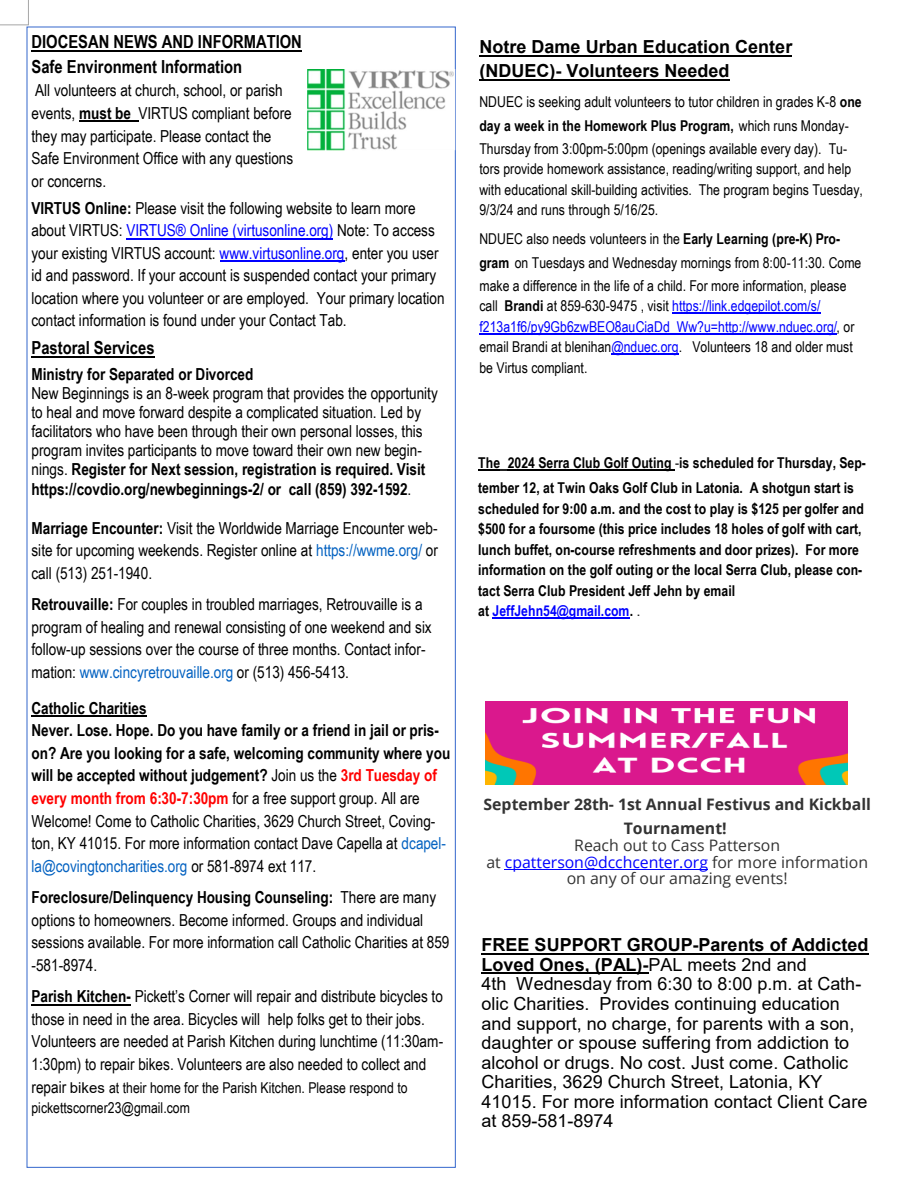
<style>
.page{position:relative;width:918px;height:1188px;background:#fff}
.page>*{position:absolute;margin:0;border:0;box-sizing:border-box;transform-origin:0 0}
.t1{font:18px/19.6px "Arial";color:#000}
.t2{font:700 18px "Arial Narrow";color:#000}
.t3{font:700 18px/23.4px "Arial";color:#000}
.t4{font:16.65px "Arial Narrow";color:#000}
.t5{font:16.5px/22.5px "Arial Narrow";color:#000}
.t6{font:700 16.5px "Arial Narrow";color:#000}
.t7{font:15.9px/16.8px "Open Sans";color:#333;text-align:center}
.t8{font:700 15.9px/23.5px "Open Sans";color:#333;text-align:center}
.t9{font:15px/23.1px "Arial Narrow";color:#000}
.t10{font:700 15px/20.5px "Arial Narrow";letter-spacing:.005em;color:#000}
.t11{font:15px/20.4px "Arial Narrow";color:#00f}
.s1{font-weight:700}
.s2{color:#00f}
.s3{color:#0462c1}
.s4{font-weight:700;color:#f00}
.s5{font-size:16.5px}
.s6{font-family:"Arial"}
.s7{color:#000}
.s8{font-weight:700;color:#000}
.s9{font-weight:400}
.s10{font-family:"Arial";font-weight:400;color:#222}
</style>
<div class="page">
<svg style="left:0;top:0;width:29px;height:25px"></svg>
<hr style="left:32px;top:50px;width:270px;height:1px;background:#000">
<hr style="left:79px;top:121px;width:59px;height:1px;background:#000">
<hr style="left:126px;top:238px;width:207px;height:1px;background:#00f">
<hr style="left:220px;top:260px;width:125px;height:2px;background:#00f">
<hr style="left:32px;top:356px;width:123px;height:1px;background:#000">
<hr style="left:32px;top:716px;width:115px;height:1px;background:#000">
<hr style="left:32px;top:1004px;width:99px;height:1px;background:#000">
<img style="left:307px;top:69px;width:148px;height:82px">
<svg style="left:478px;top:470px;width:30px;height:1px"></svg>
<hr style="left:508px;top:470px;width:167px;height:1px;background:#000">
<hr style="left:492px;top:618px;width:138px;height:1px;background:#00f">
<hr style="left:479px;top:55px;width:313px;height:2px;background:#000">
<hr style="left:479px;top:79px;width:251px;height:1px;background:#000">
<hr style="left:672px;top:313px;width:149px;height:1px;background:#00f">
<hr style="left:479px;top:333px;width:357px;height:1px;background:#00f">
<hr style="left:611px;top:354px;width:68px;height:1px;background:#00f">
<hr style="left:481px;top:953px;width:387px;height:2px;background:#000">
<hr style="left:481px;top:973px;width:167px;height:1px;background:#000">
<hr style="left:505px;top:869px;width:203px;height:1px;background:#00f">
<img style="left:486px;top:702px;width:362px;height:82px">
<p class="t2" style="left:32px;top:31px;width:272px">DIOCESAN NEWS AND INFORMATION</p>
<p class="t2" style="left:32px;top:56px;width:212px">Safe Environment Information</p>
<p class="t5" style="left:32px;top:79px;width:263px">All volunteers at church, school, or parish events, <span class="s1">must be</span> VIRTUS compliant before they may participate. Please contact the Safe Environment Office with any questions or concerns.</p>
<p class="t5" style="left:32px;top:196px;width:415px"><span class="s1">VIRTUS Online:</span> Please visit the following website to learn more about VIRTUS: <span class="s2">VIRTUS® Online (virtusonline.org)</span> Note: To access your existing VIRTUS account: <span class="s2">www.virtusonline.org</span>, enter you user id and password. If your account is suspended contact your primary location where you volunteer or are employed. Your primary location contact information is found under your Contact Tab.</p>
<p class="t2" style="left:32px;top:337px;width:125px">Pastoral Services</p>
<p class="t5" style="left:32px;top:365px;width:408px;line-height:19px"><span class="s1">Ministry for Separated or Divorced<br></span>New Beginnings is an 8-week program that provides the opportunity to heal and move forward despite a complicated situation. Led by facilitators who have been through their own personal losses, this program invites participants to move toward their own new begin&shy;nings. <span class="s1">Register for Next session, registration is required. Visit https://covdio.org/newbeginnings-2/ or call (859) 392-1592</span>.</p>
<p class="t5" style="left:32px;top:517px;width:408px;text-align:justify"><span class="s1">Marriage Encounter:</span> Visit the Worldwide Marriage Encounter web&shy;site for upcoming weekends. Register online at <span class="s3">https://wwme.org/</span> or call (513) 251-1940.</p>
<p class="t5" style="left:32px;top:593px;width:393px"><span class="s1">Retrouvaille:</span> For couples in troubled marriages, Retrouvaille is a</p>
<p class="t4" style="left:32px;top:617px;width:402px">program of healing and renewal consisting of one weekend and six</p>
<p class="t5" style="left:32px;top:638px;width:396px">follow-up sessions over the course of three months. Contact infor&shy;mation: <span class="s3">www.cincyretrouvaille.org</span> or (513) 456-5413.</p>
<p class="t6" style="left:32px;top:698px;width:117px">Catholic Charities</p>
<p class="t5" style="left:32px;top:719px;width:420px"><span class="s1">Never. Lose. Hope. Do you have family or a friend in jail or pris&shy;on? Are you looking for a safe, welcoming community where you will be accepted without judgement?</span> Join us the <span class="s4">3rd Tuesday of every month from 6:30-7:30pm</span> for a free support group. All are Welcome! Come to Catholic Charities, 3629 Church Street, Coving&shy;ton, KY 41015. For more information contact Dave Capella at <span class="s3">dcapel&shy;la@covingtoncharities.org</span> or 581-8974 ext 117.</p>
<p class="t5" style="left:32px;top:886px;width:419px"><span class="s1">Foreclosure/Delinquency Housing Counseling:</span> There are many options to homeowners. Become informed. Groups and individual sessions available. For more information call Catholic Charities at 859 -581-8974.</p>
<p class="t5" style="left:32px;top:985px;width:413px"><span class="s1">Parish Kitchen-</span> Pickett’s Corner will repair and distribute bicycles to those in need in the area. Bicycles will help folks get to their jobs.<br>Volunteers are needed at Parish Kitchen during lunchtime (11:30am-1:30pm) to repair bikes. Volunteers are also needed to collect and</p>
<p class="t9" style="left:32px;top:1077px;width:378px;line-height:20.9px"><span class="s5">repair</span> <span class="s6">bikes</span> at their home for the Parish Kitchen. Please respond to pickettscorner23@gmail.com</p>
<p class="t3" style="left:479px;top:35px;width:314px">Notre Dame Urban Education Center (NDUEC)- Volunteers Needed</p>
<p class="t9" style="left:479px;top:90px;width:384px">NDUEC is seeking adult volunteers to tutor children in grades K-8 <span class="s1">one day a week in the Homework Plus Program,</span> which runs Monday-<br>Thursday from 3:00pm-5:00pm (openings available every day). Tu-</p>
<p class="t9" style="left:479px;top:158px;width:385px;line-height:20.4px">tors provide homework assistance, reading/writing support, and help with educational skill-building activities. The program begins Tuesday,<br>9/3/24 and runs through 5/16/25.</p>
<p class="t9" style="left:479px;top:227px;width:383px">NDUEC also needs volunteers in the <span class="s1">Early Learning (pre-K) Pro&shy;gram</span> on Tuesdays and Wednesday mornings from 8:00-11:30. Come make a difference in the life of a child. For more information, please</p>
<p class="t11" style="left:479px;top:296px;width:377px"><span class="s7">call</span> <span class="s8">Brandi</span> <span class="s7">at 859-630-9475 , visit</span> https://link.edgepilot.com/s/ f213a1f6/py9Gb6zwBEO8auCiaDd_Ww?u=http://www.nduec.org/<span class="s7">, or email Brandi at blenihan</span>@nduec.org<span class="s7">. Volunteers 18 and older must be Virtus compliant.</span></p>
<p class="t10" style="left:478px;top:450px;width:389px;line-height:25.3px">The 2024 Serra Club Golf Outing <span class="s9">-</span>is scheduled for Thursday, Sep&shy;tember 12, at Twin Oaks Golf Club in Latonia. A shotgun start is</p>
<p class="t10" style="left:478px;top:498px;width:387px">scheduled for 9:00 a.m. and the cost to play is $125 per golfer and $500 for a foursome (this price includes 18 holes of golf with cart, lunch buffet, on-course refreshments and door prizes). For more information on the golf outing or the local Serra Club, please con&shy;tact Serra Club President Jeff Jehn by email<br>at <span class="s2">JeffJehn54@gmail.com</span>. <span class="s10">.</span></p>
<p class="t8" style="left:484px;top:792px;width:389px">September 28th- 1st Annual Festivus and Kickball<br>Tournament!</p>
<p class="t7" style="left:486px;top:836px;width:383px">Reach out to Cass Patterson<br>at <span class="s2">cpatterson@dcchcenter.org</span> for more information on any of our amazing events!</p>
<p class="t1" style="left:481px;top:935px;width:389px"><span class="s1">FREE SUPPORT GROUP-Parents of Addicted Loved Ones, (PAL)-</span>PAL meets 2nd and<br>4th Wednesday from 6:30 to 8:00 p.m. at Cath&shy;olic Charities. Provides continuing education and support, no charge, for parents with a son, daughter or spouse suffering from addiction to alcohol or drugs. No cost. Just come. Catholic Charities, 3629 Church Street, Latonia, KY 41015. For more information contact Client Care at 859-581-8974</p>
</div>
